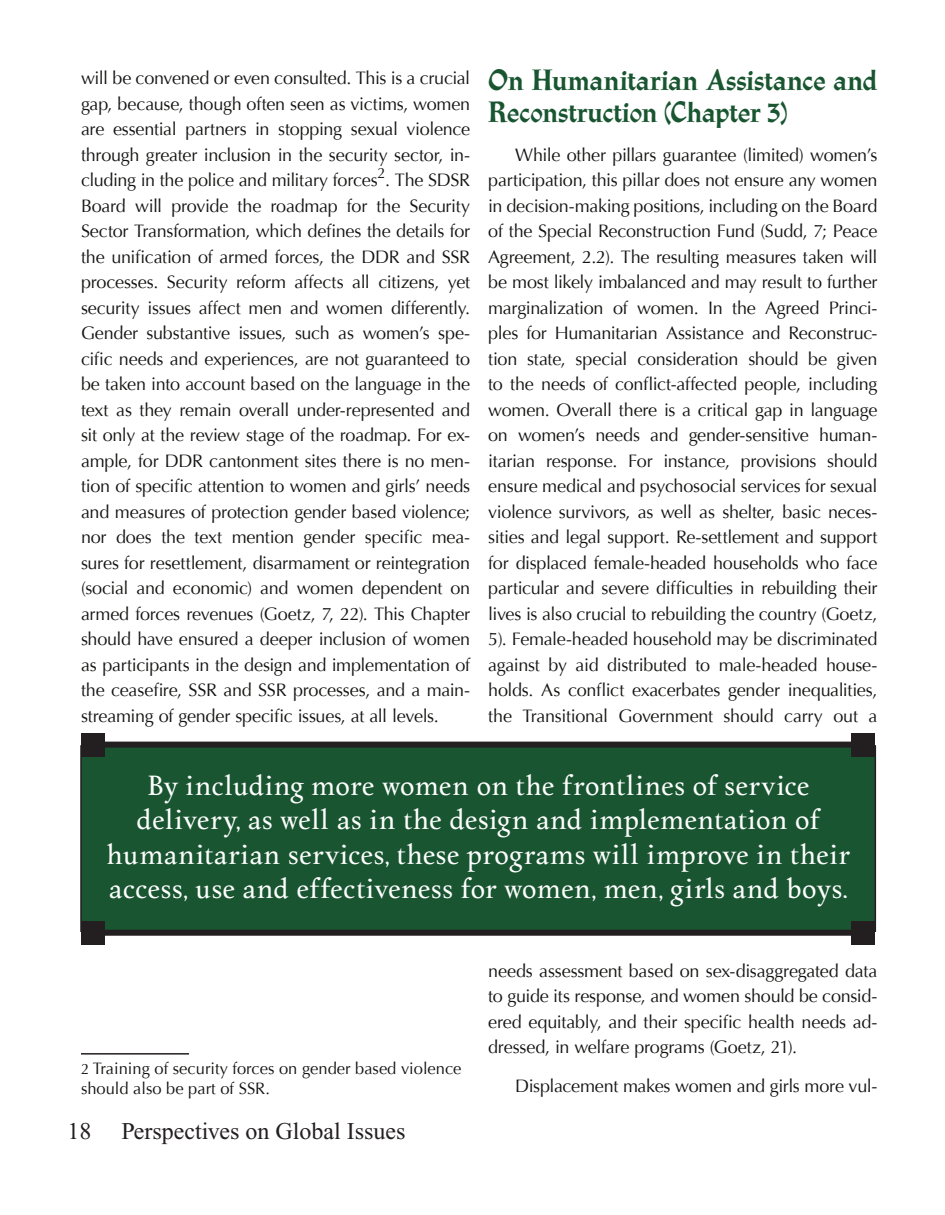
<style>
.page{position:relative;width:945px;height:1215px;background:#fff}
.page>*{position:absolute;margin:0;border:0;box-sizing:border-box;transform-origin:0 0}
.Pull_Quote{font:28.5px/34.5px "Pan Turkish Da Ma";letter-spacing:-.005em;color:#fff;text-align:center}
.Header_A{font:700 27px/32.4px "Athenaeum";color:#185530}
.t1{font:24px "Times New Roman";color:#231f20}
.t2{font:18px/25.5px "Optima";letter-spacing:-.015em;color:#141413;text-align:justify}
.Footnote_Text{font:16.5px/19.8px "Optima";color:#141413}
.t3{font:14.85px "Optima";color:#141413}
.s1{font-size:15px}
</style>
<div class="page">
<hr style="left:81px;top:1053px;width:108px;height:2px;background:#231f20">
<div style="left:81px;top:746px;width:794px;height:185px;background:#185530"></div>
<div style="left:93px;top:742px;width:770px;height:6px;background:#231f20"></div>
<div style="left:81px;top:733px;width:24px;height:24px;background:#231f20"></div>
<div style="left:851px;top:733px;width:24px;height:24px;background:#231f20"></div>
<div style="left:93px;top:930px;width:770px;height:6px;background:#231f20"></div>
<div style="left:81px;top:921px;width:24px;height:24px;background:#231f20"></div>
<div style="left:851px;top:921px;width:24px;height:24px;background:#231f20"></div>
<p class="t2" style="left:81px;top:66px;width:391px">will be convened or even consulted. This is a crucial gap, because, though often seen as victims, women are essential partners in stopping sexual violence through greater inclusion in the security sector, in&shy;cluding in the police and military forces . The SDSR</p>
<p class="t3" style="left:378px;top:164px;width:10px">2</p>
<p class="t2" style="left:81px;top:193px;width:391px">Board will provide the roadmap for the Security Sector Transformation, which defines the details for the unification of armed forces, the DDR and SSR processes. Security reform affects all citizens, yet security issues affect men and women differently.<br>Gender substantive issues, such as women’s spe&shy;cific needs and experiences, are not guaranteed to be taken into account based on the language in the text as they remain overall under-represented and sit only at the review stage of the roadmap. For ex&shy;ample, for DDR cantonment sites there is no men&shy;tion of specific attention to women and girls’ needs and measures of protection gender based violence; nor does the text mention gender specific mea&shy;sures for resettlement, disarmament or reintegration (social and economic) and women dependent on armed forces revenues (Goetz, 7, 22). This Chapter should have ensured a deeper inclusion of women as participants in the design and implementation of the ceasefire, SSR and SSR processes, and a main&shy;streaming of gender specific issues, at all levels.</p>
<p class="Header_A" style="left:488px;top:63px;width:391px">On Humanitarian Assistance and<br>Reconstruction (Chapter 3)</p>
<p class="t2" style="left:488px;top:142px;width:391px;text-indent:27px">While other pillars guarantee (limited) women’s participation, this pillar does not ensure any women in decision-making positions, including on the Board of the Special Reconstruction Fund (Sudd, 7; Peace Agreement, 2.2). The resulting measures taken will be most likely imbalanced and may result to further marginalization of women. In the Agreed Princi&shy;ples for Humanitarian Assistance and Reconstruc&shy;tion state, special consideration should be given to the needs of conflict-affected people, including women. Overall there is a critical gap in language on women’s needs and gender-sensitive human&shy;itarian response. For instance, provisions should ensure medical and psychosocial services for sexual violence survivors, as well as shelter, basic neces&shy;sities and legal support. Re-settlement and support for displaced female-headed households who face particular and severe difficulties in rebuilding their lives is also crucial to rebuilding the country (Goetz, 5). Female-headed household may be discriminated against by aid distributed to male-headed house&shy;holds. As conflict exacerbates gender inequalities, the Transitional Government should carry out a</p>
<p class="Pull_Quote" style="left:106px;top:769px;width:746px">By including more women on the frontlines of service delivery, as well as in the design and implementation of humanitarian services, these programs will improve in their access, use and effectiveness for women, men, girls and boys.</p>
<p class="Footnote_Text" style="left:81px;top:1059px;width:382px"><span class="s1">2</span> Training of security forces on gender based violence should also be part of SSR.</p>
<h3 class="t1" style="left:68px;top:1117px;width:25px">18</h3>
<h3 class="t1" style="left:122px;top:1117px;width:286px">Perspectives on Global Issues</h3>
<p class="t2" style="left:488px;top:958px;width:391px">needs assessment based on sex-disaggregated data to guide its response, and women should be consid&shy;ered equitably, and their specific health needs ad&shy;dressed, in welfare programs (Goetz, 21).</p>
<p class="t2" style="left:515px;top:1074px;width:364px">Displacement makes women and girls more vul-</p>
</div>
